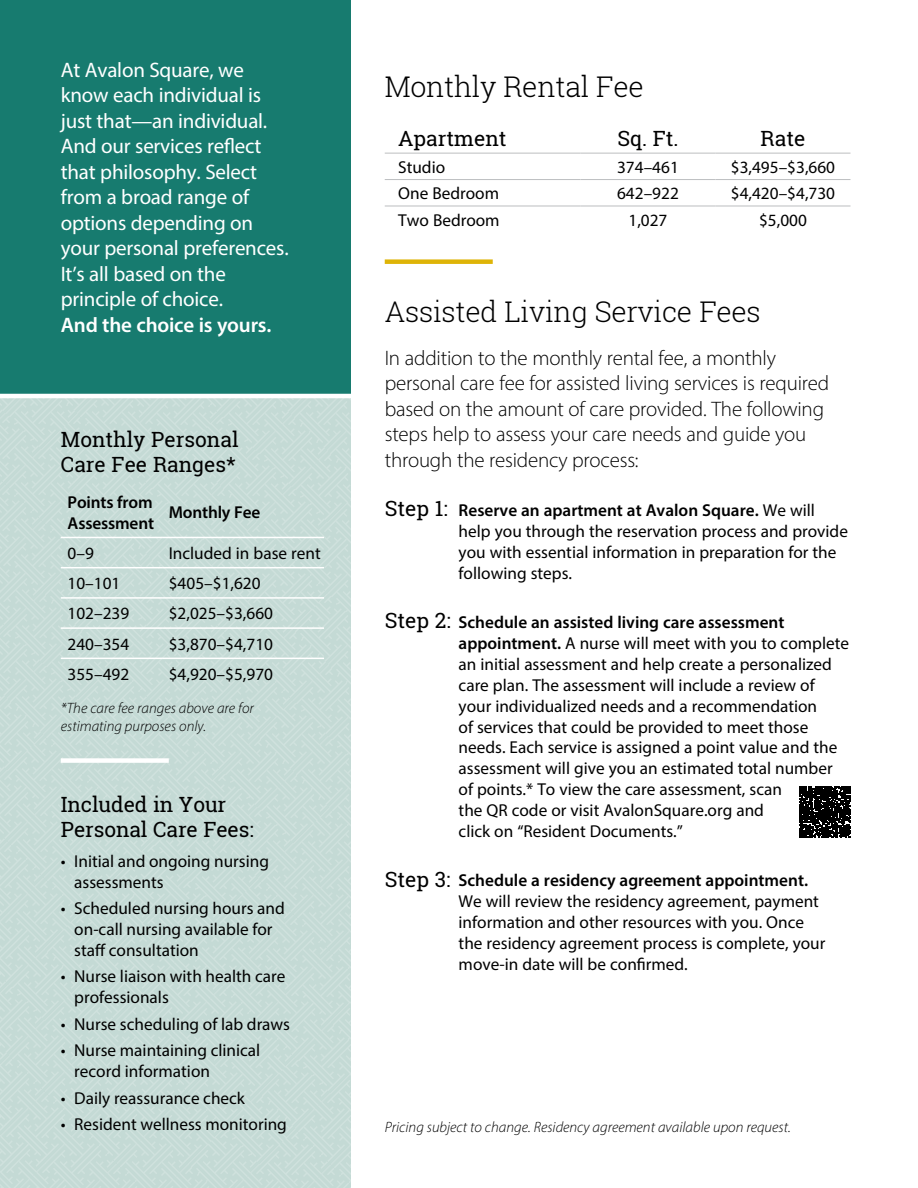
<style>
.page{position:relative;width:918px;height:1188px;background:#fff}
.page>*{position:absolute;margin:0;border:0;box-sizing:border-box;transform-origin:0 0}
.t1{font:300 28.5px "Roboto Slab";letter-spacing:-.01em;color:#000}
.t2{font:300 21px/25.5px "Myriad Pro";letter-spacing:-.01em;color:#000}
.t3{font:21px/25.5px "Myriad Pro";letter-spacing:-.01em;color:#fff}
.t4{font:21px/25.2px "Roboto Slab";color:#000}
.t5{font:600 21px "Myriad Pro";letter-spacing:-.01em;color:#fff}
.t6{font:17.25px/21px "Myriad Pro";color:#000}
.t7{font:600 17.25px/21px "Myriad Pro";letter-spacing:-.01em;color:#000}
.t8{font:italic 300 15px/18px "Myriad Pro";color:#000}
.s1{font-family:"Roboto Slab";font-size:21px}
.s2{font-weight:600}
</style>
<div class="page">
<div style="left:0;top:0;width:351px;height:396px;background:#177b6f"></div>
<div style="left:0;top:396px;width:351px;height:792px;background:#c4dad5"></div>
<hr style="left:385px;top:153px;width:195px;height:1px;background:#bcbec0">
<hr style="left:580px;top:153px;width:136px;height:1px;background:#bcbec0">
<hr style="left:716px;top:153px;width:134px;height:1px;background:#bcbec0">
<hr style="left:385px;top:179px;width:195px;height:1px;background:#bcbec0">
<hr style="left:580px;top:179px;width:136px;height:1px;background:#bcbec0">
<hr style="left:716px;top:179px;width:134px;height:1px;background:#bcbec0">
<hr style="left:385px;top:206px;width:195px;height:1px;background:#bcbec0">
<hr style="left:580px;top:206px;width:136px;height:1px;background:#bcbec0">
<hr style="left:716px;top:206px;width:134px;height:1px;background:#bcbec0">
<div style="left:385px;top:259px;width:108px;height:5px;background:#deb407"></div>
<div style="left:61px;top:758px;width:108px;height:5px;background:#fff"></div>
<hr style="left:61px;top:537px;width:101px;height:1px;background:#fff">
<hr style="left:162px;top:537px;width:162px;height:1px;background:#fff">
<hr style="left:61px;top:567px;width:101px;height:1px;background:#fff">
<hr style="left:162px;top:567px;width:162px;height:1px;background:#fff">
<hr style="left:61px;top:597px;width:101px;height:2px;background:#fff">
<hr style="left:162px;top:597px;width:162px;height:2px;background:#fff">
<hr style="left:61px;top:627px;width:101px;height:2px;background:#fff">
<hr style="left:162px;top:627px;width:162px;height:2px;background:#fff">
<hr style="left:61px;top:658px;width:101px;height:1px;background:#fff">
<hr style="left:162px;top:658px;width:162px;height:1px;background:#fff">
<svg style="left:799px;top:786px;width:52px;height:52px;background:#1b1b1b"></svg>
<hr style="left:0;top:394px;width:371px;height:4px;background:#fff">
<p class="t3" style="left:61px;top:56px;width:229px">At Avalon Square, we know each individual is just that—an individual.<br>And our services reflect that philosophy. Select from a broad range of options depending on your personal preferences.<br>It’s all based on the principle of choice.</p>
<p class="t5" style="left:61px;top:311px;width:212px">And the choice is yours.</p>
<p class="t4" style="left:61px;top:427px;width:179px">Monthly Personal<br>Care Fee Ranges*</p>
<p class="t7" style="left:68px;top:491px;width:88px">Points from<br>Assessment</p>
<p class="t7" style="left:169px;top:502px;width:93px">Monthly Fee</p>
<p class="t6" style="left:68px;top:542px;width:28px">0–9</p>
<p class="t6" style="left:169px;top:542px;width:153px">Included in base rent</p>
<p class="t6" style="left:68px;top:573px;width:54px">10–101</p>
<p class="t6" style="left:169px;top:573px;width:93px">$405–$1,620</p>
<p class="t6" style="left:68px;top:603px;width:63px">102–239</p>
<p class="t6" style="left:169px;top:603px;width:106px">$2,025–$3,660</p>
<p class="t6" style="left:68px;top:633px;width:63px">240–354</p>
<p class="t6" style="left:169px;top:633px;width:106px">$3,870–$4,710</p>
<p class="t6" style="left:68px;top:663px;width:63px">355–492</p>
<p class="t6" style="left:169px;top:663px;width:106px">$4,920–$5,970</p>
<p class="t8" style="left:61px;top:699px;width:195px">*The care fee ranges above are for estimating purposes only.</p>
<p class="t4" style="left:61px;top:791px;width:194px">Included in Your<br>Personal Care Fees:</p>
<p class="t6" style="left:74px;top:850px;width:196px;text-indent:-14px">• Initial and ongoing nursing assessments</p>
<p class="t6" style="left:74px;top:897px;width:212px;text-indent:-14px">• Scheduled nursing hours and on-call nursing available for staff consultation</p>
<p class="t6" style="left:74px;top:966px;width:213px;text-indent:-14px">• Nurse liaison with health care professionals</p>
<p class="t6" style="left:61px;top:1013px;width:231px">• Nurse scheduling of lab draws</p>
<p class="t6" style="left:74px;top:1040px;width:188px;text-indent:-14px">• Nurse maintaining clinical record information</p>
<p class="t6" style="left:61px;top:1087px;width:186px">• Daily reassurance check</p>
<p class="t6" style="left:61px;top:1113px;width:228px">• Resident wellness monitoring</p>
<h1 class="t1" style="left:385px;top:67px;width:261px">Monthly Rental Fee</h1>
<p class="t4" style="left:398px;top:126px;width:110px">Apartment</p>
<p class="t4" style="left:617px;top:126px;width:63px">Sq. Ft.</p>
<p class="t4" style="left:761px;top:126px;width:46px">Rate</p>
<p class="t6" style="left:398px;top:156px;width:48px">Studio</p>
<p class="t6" style="left:617px;top:156px;width:63px">374–461</p>
<p class="t6" style="left:731px;top:156px;width:106px">$3,495–$3,660</p>
<p class="t6" style="left:398px;top:183px;width:102px">One Bedroom</p>
<p class="t6" style="left:617px;top:183px;width:63px">642–922</p>
<p class="t6" style="left:731px;top:183px;width:106px">$4,420–$4,730</p>
<p class="t6" style="left:398px;top:209px;width:103px">Two Bedroom</p>
<p class="t6" style="left:629px;top:209px;width:40px">1,027</p>
<p class="t6" style="left:759px;top:209px;width:49px">$5,000</p>
<h1 class="t1" style="left:385px;top:292px;width:378px">Assisted Living Service Fees</h1>
<p class="t2" style="left:385px;top:345px;width:446px">In addition to the monthly rental fee, a monthly personal care fee for assisted living services is required based on the amount of care provided. The following steps help to assess your care needs and guide you through the residency process:</p>
<p class="t6" style="left:459px;top:499px;width:391px;text-indent:-74px"><span class="s1">Step 1:</span> <span class="s2">Reserve an apartment at Avalon Square.</span> We will help you through the reservation process and provide you with essential information in preparation for the following steps.</p>
<p class="t6" style="left:459px;top:611px;width:392px;text-indent:-74px"><span class="s1">Step 2:</span> <span class="s2">Schedule an assisted living care assessment appointment.</span> A nurse will meet with you to complete an initial assessment and help create a personalized care plan. The assessment will include a review of your individualized needs and a recommendation<br>of services that could be provided to meet those needs. Each service is assigned a point value and the assessment will give you an estimated total number of points.* To view the care assessment, scan<br>the QR code or visit AvalonSquare.org and<br>click on “Resident Documents.”</p>
<p class="t6" style="left:459px;top:870px;width:368px;text-indent:-74px"><span class="s1">Step 3:</span> <span class="s2">Schedule a residency agreement appointment.<br></span>We will review the residency agreement, payment information and other resources with you. Once the residency agreement process is complete, your move-in date will be confirmed.</p>
<p class="t8" style="left:385px;top:1118px;width:408px">Pricing subject to change. Residency agreement available upon request.</p>
</div>
